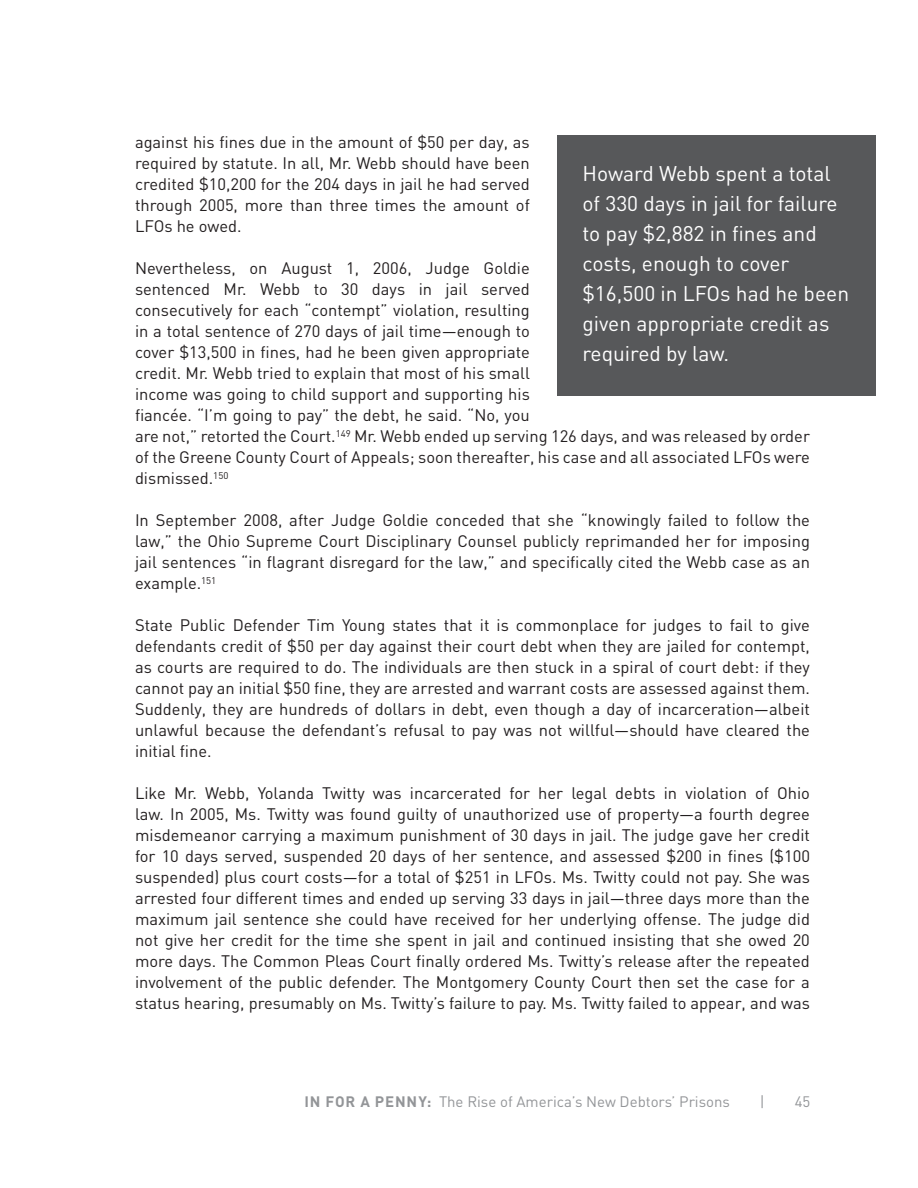
<style>
.page{position:relative;width:918px;height:1188px;background:#fff}
.page>*{position:absolute;margin:0;border:0;box-sizing:border-box;transform-origin:0 0}
.t1{font:21px/30px "DIN";color:#fff}
.t2{font:16.5px/21px "DIN";color:#231f20;text-align:justify}
.t3{font:15px "DIN";color:#939598}
.s1{font-weight:700}
</style>
<div class="page">
<div style="left:557px;top:135px;width:319px;height:261px;background:#57585a"></div>
<p class="t2" style="left:135px;top:132px;width:396px">against his fines due in the amount of $50 per day, as required by statute. In all, Mr. Webb should have been credited $10,200 for the 204 days in jail he had served through 2005, more than three times the amount of LFOs he owed.</p>
<p class="t2" style="left:135px;top:258px;width:677px;text-align:left">Nevertheless, on August 1, 2006, Judge Goldie<br>sentenced Mr. Webb to 30 days in jail served<br>consecutively for each “contempt” violation, resulting<br>in a total sentence of 270 days of jail time—enough to<br>cover $13,500 in fines, had he been given appropriate<br>credit. Mr. Webb tried to explain that most of his small<br>income was going to child support and supporting his<br>fiancée. “I’m going to pay” the debt, he said. “No, you<br>are not,” retorted the Court.<sup>149</sup> Mr. Webb ended up serving 126 days, and was released by order of the Greene County Court of Appeals; soon thereafter, his case and all associated LFOs were dismissed.<sup>150</sup></p>
<p class="t2" style="left:135px;top:510px;width:677px">In September 2008, after Judge Goldie conceded that she “knowingly failed to follow the law,” the Ohio Supreme Court Disciplinary Counsel publicly reprimanded her for imposing jail sentences “in flagrant disregard for the law,” and specifically cited the Webb case as an example.<sup>151</sup></p>
<p class="t2" style="left:135px;top:615px;width:677px">State Public Defender Tim Young states that it is commonplace for judges to fail to give defendants credit of $50 per day against their court debt when they are jailed for contempt, as courts are required to do. The individuals are then stuck in a spiral of court debt: if they cannot pay an initial $50 fine, they are arrested and warrant costs are assessed against them.<br>Suddenly, they are hundreds of dollars in debt, even though a day of incarceration—albeit unlawful because the defendant’s refusal to pay was not willful—should have cleared the initial fine.</p>
<p class="t2" style="left:135px;top:783px;width:677px">Like Mr. Webb, Yolanda Twitty was incarcerated for her legal debts in violation of Ohio law. In 2005, Ms. Twitty was found guilty of unauthorized use of property—a fourth degree misdemeanor carrying a maximum punishment of 30 days in jail. The judge gave her credit for 10 days served, suspended 20 days of her sentence, and assessed $200 in fines ($100 suspended) plus court costs—for a total of $251 in LFOs. Ms. Twitty could not pay. She was arrested four different times and ended up serving 33 days in jail—three days more than the maximum jail sentence she could have received for her underlying offense. The judge did not give her credit for the time she spent in jail and continued insisting that she owed 20 more days. The Common Pleas Court finally ordered Ms. Twitty’s release after the repeated involvement of the public defender. The Montgomery County Court then set the case for a status hearing, presumably on Ms. Twitty’s failure to pay. Ms. Twitty failed to appear, and was</p>
<p class="t1" style="left:582px;top:158px;width:268px">Howard Webb spent a total of 330 days in jail for failure to pay $2,882 in fines and costs, enough to cover $16,500 in LFOs had he been given appropriate credit as required by law.</p>
<p class="t3" style="left:304px;top:1092px;width:427px"><span class="s1">IN FOR A PENNY:</span> The Rise of America’s New Debtors’ Prisons</p>
<p class="t3" style="left:760px;top:1092px;width:6px">|</p>
<p class="t3" style="left:795px;top:1092px;width:17px">45</p>
</div>
